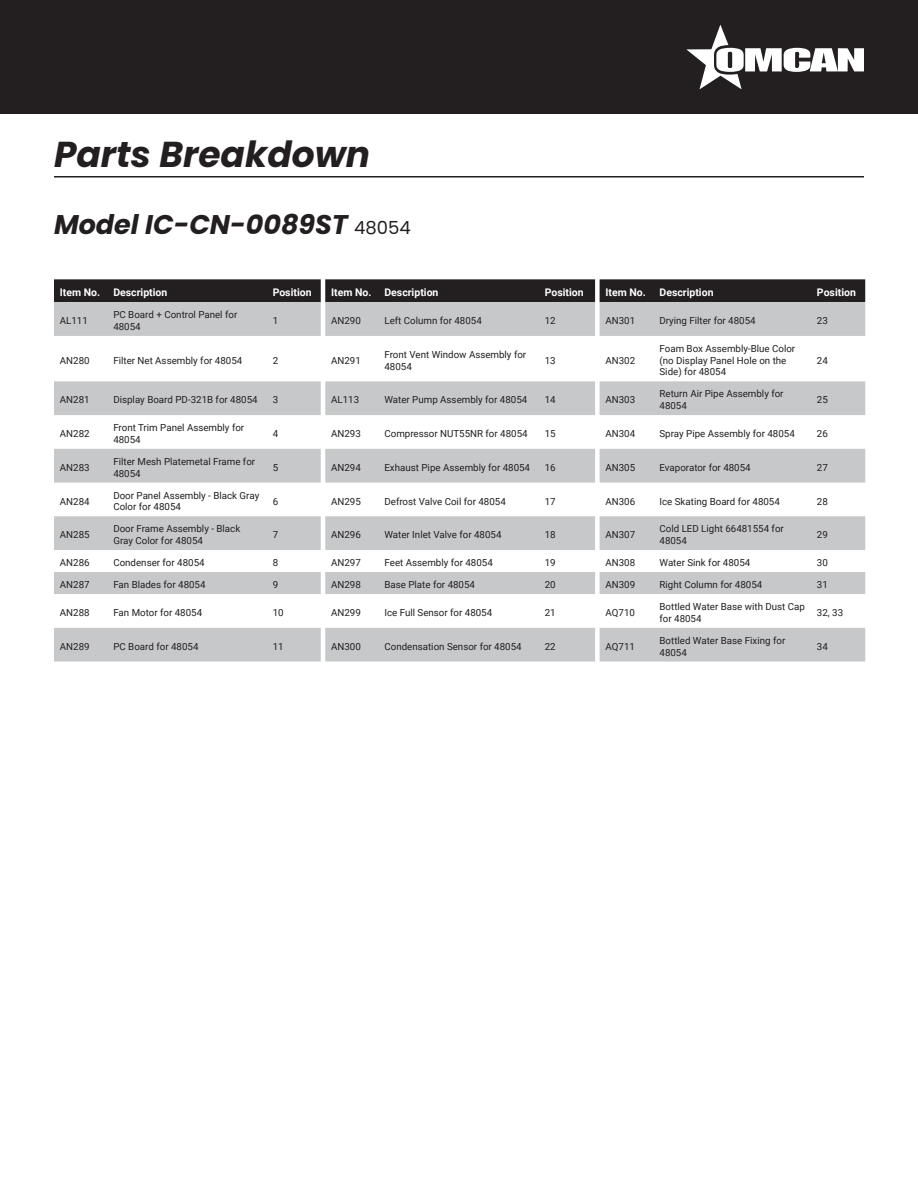
<style>
.page{position:relative;width:918px;height:1188px;background:#fff}
.page>*{position:absolute;margin:0;border:0;box-sizing:border-box;transform-origin:0 0}
.t1{font:italic 700 36px "Poppins";color:#231f20}
.t2{font:italic 700 27px "Poppins";color:#231f20}
.t3{font:700 10.5px "Roboto";color:#fff}
.t4{font:9.75px/11.7px "Roboto";color:#231f20}
.s1{font-weight:400;font-style:normal;font-size:18px}
</style>
<div class="page">
<div style="left:0;top:0;width:918px;height:114px;background:#231f20"></div>
<svg style="left:686px;top:25px;width:178px;height:64px"></svg>
<hr style="left:54px;top:176px;width:810px;height:2px;background:#231f20">
<div style="left:54px;top:279px;width:811px;height:23px;background:#231f20"></div>
<svg style="left:54px;top:302px;width:811px;height:360px;fill:#c7c8ca"></svg>
<p class="t1" style="left:54px;top:133px;width:318px">Parts Breakdown</p>
<p class="t2" style="left:54px;top:209px;width:358px">Model IC-CN-0089ST <span class="s1">48054</span></p>
<p class="t3" style="left:60px;top:285px;width:42px">Item No.</p>
<p class="t3" style="left:113px;top:285px;width:56px">Description</p>
<p class="t3" style="left:273px;top:285px;width:40px">Position</p>
<p class="t3" style="left:331px;top:285px;width:42px">Item No.</p>
<p class="t3" style="left:384px;top:285px;width:56px">Description</p>
<p class="t3" style="left:545px;top:285px;width:40px">Position</p>
<p class="t3" style="left:605px;top:285px;width:42px">Item No.</p>
<p class="t3" style="left:660px;top:285px;width:56px">Description</p>
<p class="t3" style="left:817px;top:285px;width:40px">Position</p>
<p class="t4" style="left:60px;top:314px;width:30px">AL111</p>
<p class="t4" style="left:113px;top:309px;width:125px">PC Board + Control Panel for<br>48054</p>
<p class="t4" style="left:273px;top:314px;width:7px">1</p>
<p class="t4" style="left:331px;top:314px;width:31px">AN290</p>
<p class="t4" style="left:384px;top:314px;width:99px">Left Column for 48054</p>
<p class="t4" style="left:545px;top:314px;width:12px">12</p>
<p class="t4" style="left:605px;top:314px;width:31px">AN301</p>
<p class="t4" style="left:660px;top:314px;width:98px">Drying Filter for 48054</p>
<p class="t4" style="left:817px;top:314px;width:12px">23</p>
<p class="t4" style="left:60px;top:354px;width:31px">AN280</p>
<p class="t4" style="left:113px;top:354px;width:130px">Filter Net Assembly for 48054</p>
<p class="t4" style="left:273px;top:354px;width:7px">2</p>
<p class="t4" style="left:331px;top:354px;width:31px">AN291</p>
<p class="t4" style="left:384px;top:348px;width:143px">Front Vent Window Assembly for<br>48054</p>
<p class="t4" style="left:545px;top:354px;width:12px">13</p>
<p class="t4" style="left:605px;top:354px;width:31px">AN302</p>
<p class="t4" style="left:660px;top:342px;width:137px">Foam Box Assembly-Blue Color (no Display Panel Hole on the<br>Side) for 48054</p>
<p class="t4" style="left:817px;top:354px;width:12px">24</p>
<p class="t4" style="left:60px;top:394px;width:31px">AN281</p>
<p class="t4" style="left:113px;top:394px;width:146px">Display Board PD-321B for 48054</p>
<p class="t4" style="left:273px;top:394px;width:7px">3</p>
<p class="t4" style="left:331px;top:394px;width:30px">AL113</p>
<p class="t4" style="left:384px;top:394px;width:144px">Water Pump Assembly for 48054</p>
<p class="t4" style="left:545px;top:394px;width:12px">14</p>
<p class="t4" style="left:605px;top:394px;width:31px">AN303</p>
<p class="t4" style="left:660px;top:388px;width:126px">Return Air Pipe Assembly for<br>48054</p>
<p class="t4" style="left:817px;top:394px;width:12px">25</p>
<p class="t4" style="left:60px;top:427px;width:31px">AN282</p>
<p class="t4" style="left:113px;top:422px;width:132px">Front Trim Panel Assembly for<br>48054</p>
<p class="t4" style="left:273px;top:427px;width:7px">4</p>
<p class="t4" style="left:331px;top:427px;width:31px">AN293</p>
<p class="t4" style="left:384px;top:427px;width:145px">Compressor NUT55NR for 48054</p>
<p class="t4" style="left:545px;top:427px;width:12px">15</p>
<p class="t4" style="left:605px;top:427px;width:31px">AN304</p>
<p class="t4" style="left:660px;top:427px;width:137px">Spray Pipe Assembly for 48054</p>
<p class="t4" style="left:817px;top:427px;width:12px">26</p>
<p class="t4" style="left:60px;top:461px;width:31px">AN283</p>
<p class="t4" style="left:113px;top:455px;width:143px">Filter Mesh Platemetal Frame for<br>48054</p>
<p class="t4" style="left:273px;top:461px;width:7px">5</p>
<p class="t4" style="left:331px;top:461px;width:31px">AN294</p>
<p class="t4" style="left:384px;top:461px;width:147px">Exhaust Pipe Assembly for 48054</p>
<p class="t4" style="left:545px;top:461px;width:12px">16</p>
<p class="t4" style="left:605px;top:461px;width:31px">AN305</p>
<p class="t4" style="left:660px;top:461px;width:93px">Evaporator for 48054</p>
<p class="t4" style="left:817px;top:461px;width:12px">27</p>
<p class="t4" style="left:60px;top:495px;width:31px">AN284</p>
<p class="t4" style="left:113px;top:489px;width:147px">Door Panel Assembly - Black Gray<br>Color for 48054</p>
<p class="t4" style="left:273px;top:495px;width:7px">6</p>
<p class="t4" style="left:331px;top:495px;width:31px">AN295</p>
<p class="t4" style="left:384px;top:495px;width:123px">Defrost Valve Coil for 48054</p>
<p class="t4" style="left:545px;top:495px;width:12px">17</p>
<p class="t4" style="left:605px;top:495px;width:31px">AN306</p>
<p class="t4" style="left:660px;top:495px;width:122px">Ice Skating Board for 48054</p>
<p class="t4" style="left:817px;top:495px;width:12px">28</p>
<p class="t4" style="left:60px;top:529px;width:31px">AN285</p>
<p class="t4" style="left:113px;top:523px;width:128px">Door Frame Assembly - Black<br>Gray Color for 48054</p>
<p class="t4" style="left:273px;top:529px;width:7px">7</p>
<p class="t4" style="left:331px;top:529px;width:31px">AN296</p>
<p class="t4" style="left:384px;top:529px;width:119px">Water Inlet Valve for 48054</p>
<p class="t4" style="left:545px;top:529px;width:12px">18</p>
<p class="t4" style="left:605px;top:529px;width:31px">AN307</p>
<p class="t4" style="left:660px;top:523px;width:126px">Cold LED Light 66481554 for<br>48054</p>
<p class="t4" style="left:817px;top:529px;width:12px">29</p>
<p class="t4" style="left:60px;top:556px;width:31px">AN286</p>
<p class="t4" style="left:113px;top:556px;width:93px">Condenser for 48054</p>
<p class="t4" style="left:273px;top:556px;width:7px">8</p>
<p class="t4" style="left:331px;top:556px;width:31px">AN297</p>
<p class="t4" style="left:384px;top:556px;width:110px">Feet Assembly for 48054</p>
<p class="t4" style="left:545px;top:556px;width:12px">19</p>
<p class="t4" style="left:605px;top:556px;width:31px">AN308</p>
<p class="t4" style="left:660px;top:556px;width:92px">Water Sink for 48054</p>
<p class="t4" style="left:817px;top:556px;width:12px">30</p>
<p class="t4" style="left:60px;top:579px;width:31px">AN287</p>
<p class="t4" style="left:113px;top:579px;width:94px">Fan Blades for 48054</p>
<p class="t4" style="left:273px;top:579px;width:7px">9</p>
<p class="t4" style="left:331px;top:579px;width:31px">AN298</p>
<p class="t4" style="left:384px;top:579px;width:92px">Base Plate for 48054</p>
<p class="t4" style="left:545px;top:579px;width:12px">20</p>
<p class="t4" style="left:605px;top:579px;width:31px">AN309</p>
<p class="t4" style="left:660px;top:579px;width:104px">Right Column for 48054</p>
<p class="t4" style="left:817px;top:579px;width:12px">31</p>
<p class="t4" style="left:60px;top:606px;width:31px">AN288</p>
<p class="t4" style="left:113px;top:606px;width:90px">Fan Motor for 48054</p>
<p class="t4" style="left:273px;top:606px;width:12px">10</p>
<p class="t4" style="left:331px;top:606px;width:31px">AN299</p>
<p class="t4" style="left:384px;top:606px;width:109px">Ice Full Sensor for 48054</p>
<p class="t4" style="left:545px;top:606px;width:12px">21</p>
<p class="t4" style="left:605px;top:606px;width:31px">AQ710</p>
<p class="t4" style="left:660px;top:601px;width:147px">Bottled Water Base with Dust Cap for 48054</p>
<p class="t4" style="left:817px;top:606px;width:28px">32, 33</p>
<p class="t4" style="left:60px;top:640px;width:31px">AN289</p>
<p class="t4" style="left:113px;top:640px;width:87px">PC Board for 48054</p>
<p class="t4" style="left:273px;top:640px;width:12px">11</p>
<p class="t4" style="left:331px;top:640px;width:31px">AN300</p>
<p class="t4" style="left:384px;top:640px;width:139px">Condensation Sensor for 48054</p>
<p class="t4" style="left:545px;top:640px;width:12px">22</p>
<p class="t4" style="left:605px;top:640px;width:31px">AQ711</p>
<p class="t4" style="left:660px;top:634px;width:127px">Bottled Water Base Fixing for<br>48054</p>
<p class="t4" style="left:817px;top:640px;width:12px">34</p>
</div>
